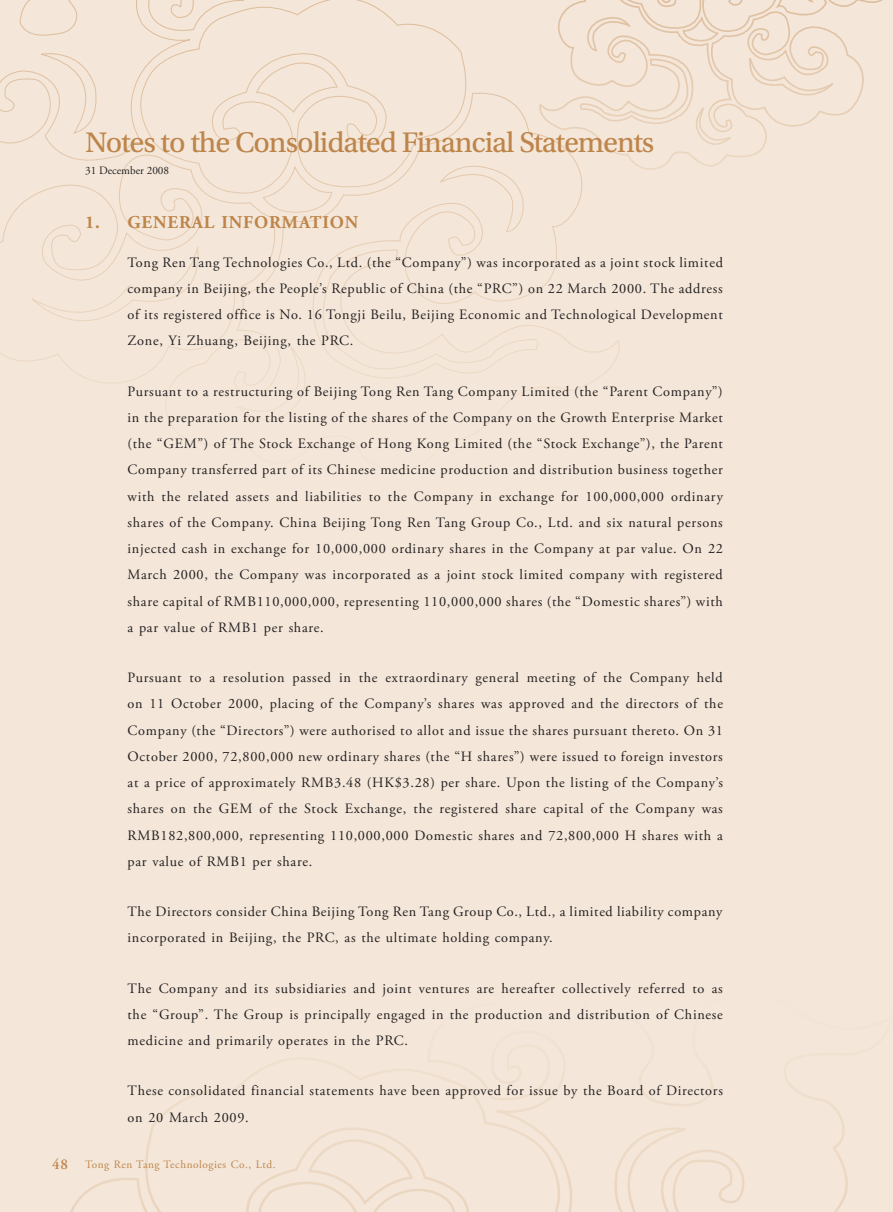
<style>
.page{position:relative;width:893px;height:1212px;background:#f4e7d9}
.page>*{position:absolute;margin:0;border:0;box-sizing:border-box;transform-origin:0 0}
.t1{font:30px "Utopia Std Capt";letter-spacing:-.035em;color:#be854b}
.t2{font:700 18px "Adobe Garamond Pro";letter-spacing:.05em;color:#be854b}
.t3{font:14.25px/26.2px "Adobe Garamond Pro";letter-spacing:.05em;color:#231f20;text-align:justify}
.t4{font:11.25px "Adobe Garamond Pro";letter-spacing:.05em;color:#be854b}
.t5{font:11.25px "Adobe Garamond Pro";color:#231f20}
.s1{font-weight:600;font-size:15px}
</style>
<div class="page">
<svg style="left:70px;top:1062px;width:778px;height:150px"></svg>
<svg style="left:0;top:0;width:620px;height:432px"></svg>
<svg style="left:538px;top:0;width:345px;height:171px"></svg>
<p class="t1" style="left:85px;top:126px;width:571px">Notes to the Consolidated Financial Statements</p>
<p class="t5" style="left:85px;top:163px;width:86px">31 December 2008</p>
<p class="t2" style="left:85px;top:211px;width:275px">1. GENERAL INFORMATION</p>
<p class="t3" style="left:128px;top:249px;width:597px">Tong Ren Tang Technologies Co., Ltd. (the “Company”) was incorporated as a joint stock limited company in Beijing, the People’s Republic of China (the “PRC”) on 22 March 2000. The address of its registered office is No. 16 Tongji Beilu, Beijing Economic and Technological Development Zone, Yi Zhuang, Beijing, the PRC.</p>
<p class="t3" style="left:128px;top:378px;width:597px">Pursuant to a restructuring of Beijing Tong Ren Tang Company Limited (the “Parent Company”) in the preparation for the listing of the shares of the Company on the Growth Enterprise Market (the “GEM”) of The Stock Exchange of Hong Kong Limited (the “Stock Exchange”), the Parent Company transferred part of its Chinese medicine production and distribution business together with the related assets and liabilities to the Company in exchange for 100,000,000 ordinary shares of the Company. China Beijing Tong Ren Tang Group Co., Ltd. and six natural persons injected cash in exchange for 10,000,000 ordinary shares in the Company at par value. On 22<br>March 2000, the Company was incorporated as a joint stock limited company with registered share capital of RMB110,000,000, representing 110,000,000 shares (the “Domestic shares”) with a par value of RMB1 per share.</p>
<p class="t3" style="left:128px;top:665px;width:597px">Pursuant to a resolution passed in the extraordinary general meeting of the Company held on 11 October 2000, placing of the Company’s shares was approved and the directors of the Company (the “Directors”) were authorised to allot and issue the shares pursuant thereto. On 31<br>October 2000, 72,800,000 new ordinary shares (the “H shares”) were issued to foreign investors at a price of approximately RMB3.48 (HK$3.28) per share. Upon the listing of the Company’s shares on the GEM of the Stock Exchange, the registered share capital of the Company was RMB182,800,000, representing 110,000,000 Domestic shares and 72,800,000 H shares with a par value of RMB1 per share.</p>
<p class="t3" style="left:128px;top:899px;width:596px">The Directors consider China Beijing Tong Ren Tang Group Co., Ltd., a limited liability company incorporated in Beijing, the PRC, as the ultimate holding company.</p>
<p class="t3" style="left:128px;top:975px;width:597px">The Company and its subsidiaries and joint ventures are hereafter collectively referred to as the “Group”. The Group is principally engaged in the production and distribution of Chinese medicine and primarily operates in the PRC.</p>
<p class="t3" style="left:128px;top:1078px;width:597px">These consolidated financial statements have been approved for issue by the Board of Directors on 20 March 2009.</p>
<p class="t4" style="left:52px;top:1158px;width:225px"><span class="s1">48</span> Tong Ren Tang Technologies Co., Ltd.</p>
</div>
